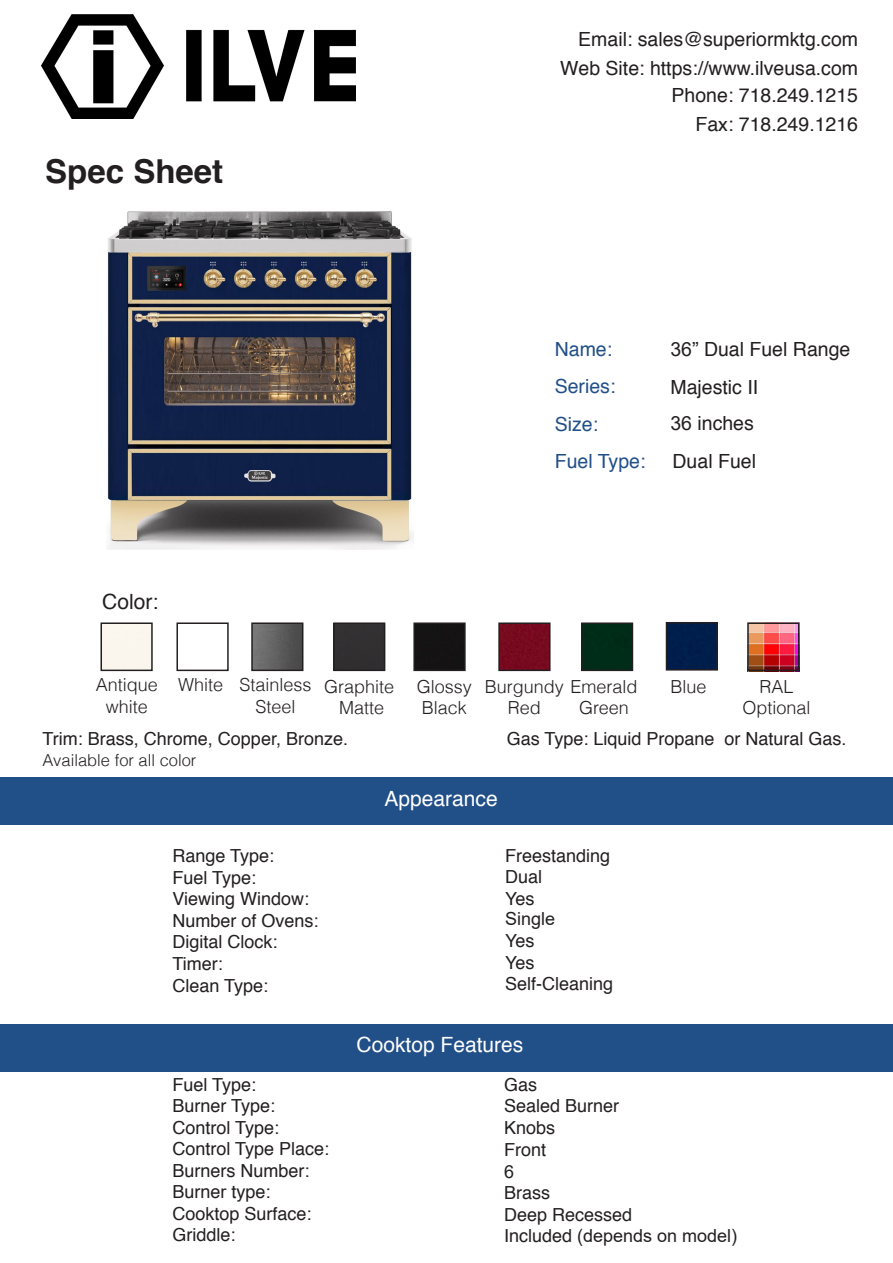
<style>
.page{position:relative;width:893px;height:1263px;background:#fff}
.page>*{position:absolute;margin:0;border:0;box-sizing:border-box;transform-origin:0 0}
.t1{font:700 33px "Helvetica";color:#231f20}
.t2{font:21px "Helvetica";color:#fff}
.t3{font:21px "Helvetica";color:#231f20}
.t4{font:19.5px/28.5px "Helvetica";color:#231f20;text-align:right}
.t5{font:19.5px "Helvetica";color:#214f88}
.t6{font:18px/21.5px "Helvetica";color:#231f20}
.t7{font:300 18px "Helvetica";color:#231f20}
.t8{font:300 16.5px "Helvetica";color:#231f20}
.s1{font-family:"Arial"}
</style>
<div class="page">
<div style="left:0;top:778px;width:893px;height:47px;background:#214f88"></div>
<div style="left:0;top:1024px;width:893px;height:47px;background:#214f88"></div>
<img style="left:750px;top:625px;width:46px;height:43px">
<img style="left:41px;top:14px;width:314px;height:104px">
<div style="left:100px;top:622px;width:53px;height:49px;border:2px solid #231f20"></div>
<div style="left:416px;top:625px;width:47px;height:43px;background:#151314"></div>
<div style="left:413px;top:622px;width:53px;height:49px;border:2px solid #231f20"></div>
<div style="left:176px;top:622px;width:53px;height:49px;border:2px solid #231f20"></div>
<div style="left:501px;top:625px;width:46px;height:43px;background:#770a1f"></div>
<div style="left:498px;top:622px;width:52px;height:49px;border:2px solid #231f20"></div>
<img style="left:254px;top:625px;width:46px;height:43px">
<div style="left:251px;top:622px;width:52px;height:49px;border:2px solid #231f20"></div>
<div style="left:584px;top:625px;width:46px;height:43px;background:#002d18"></div>
<div style="left:581px;top:622px;width:52px;height:49px;border:2px solid #231f20"></div>
<div style="left:669px;top:625px;width:46px;height:42px;background:#001e4c"></div>
<div style="left:666px;top:622px;width:52px;height:48px;border:2px solid #231f20"></div>
<div style="left:336px;top:625px;width:46px;height:43px;background:#313031"></div>
<div style="left:333px;top:622px;width:52px;height:49px;border:2px solid #231f20"></div>
<div style="left:747px;top:622px;width:52px;height:49px;border:2px solid #231f20"></div>
<img style="left:107px;top:211px;width:306px;height:339px">
<p class="t1" style="left:45px;top:145px;width:179px">Spec Sheet</p>
<p class="t4" style="left:560px;top:25px;width:300px">Email: sales@superiormktg.com<br>Web Site: https://www.ilveusa.com<br>Phone: 718.249.1215<br>Fax: 718.249.1216</p>
<p class="t5" style="left:555px;top:334px;width:59px">Name:</p>
<p class="t5" style="left:555px;top:371px;width:62px">Series:</p>
<p class="t5" style="left:555px;top:409px;width:45px">Size:</p>
<p class="t4" style="left:670px;top:331px;width:181px;line-height:37px;text-align:left"><span class="s1">36</span>” Dual Fuel Range<br>Majestic II<br><span class="s1">36</span> inches</p>
<p class="t5" style="left:555px;top:446px;width:92px">Fuel Type:</p>
<p class="t4" style="left:673px;top:448px;width:85px">Dual Fuel</p>
<p class="t3" style="left:102px;top:585px;width:58px">Color:</p>
<p class="t7" style="left:96px;top:670px;width:64px">Antique</p>
<p class="t7" style="left:106px;top:692px;width:44px">white</p>
<p class="t7" style="left:178px;top:670px;width:47px">White</p>
<p class="t7" style="left:239px;top:670px;width:74px">Stainless</p>
<p class="t7" style="left:255px;top:692px;width:42px">Steel</p>
<p class="t7" style="left:324px;top:672px;width:72px">Graphite</p>
<p class="t7" style="left:339px;top:693px;width:47px">Matte</p>
<p class="t7" style="left:417px;top:672px;width:57px">Glossy</p>
<p class="t7" style="left:422px;top:693px;width:47px">Black</p>
<p class="t7" style="left:485px;top:672px;width:154px">Burgundy Emerald</p>
<p class="t7" style="left:508px;top:693px;width:35px">Red</p>
<p class="t7" style="left:579px;top:693px;width:51px">Green</p>
<p class="t7" style="left:670px;top:672px;width:38px">Blue</p>
<p class="t7" style="left:759px;top:672px;width:36px">RAL</p>
<p class="t7" style="left:742px;top:693px;width:70px">Optional</p>
<p class="t6" style="left:43px;top:728px;width:307px">Trim: Brass, Chrome, Copper, Bronze.</p>
<p class="t8" style="left:43px;top:747px;width:155px">Available for all color</p>
<p class="t6" style="left:507px;top:728px;width:341px">Gas Type: Liquid Propane or Natural Gas.</p>
<p class="t6" style="left:172px;top:845px;width:103px">Range Type:</p>
<p class="t6" style="left:172px;top:867px;width:85px">Fuel Type:</p>
<p class="t6" style="left:172px;top:889px;width:138px">Viewing Window:</p>
<p class="t6" style="left:172px;top:910px;width:148px">Number of Ovens:</p>
<p class="t6" style="left:172px;top:932px;width:107px">Digital Clock:</p>
<p class="t6" style="left:172px;top:953px;width:52px">Timer:</p>
<p class="t6" style="left:172px;top:975px;width:97px">Clean Type:</p>
<p class="t2" style="left:384px;top:782px;width:115px">Appearance</p>
<p class="t6" style="left:505px;top:845px;width:110px">Freestanding<br>Dual<br>Yes<br><span class="s1">Single<br></span>Yes<br>Yes<br>Self-Cleaning</p>
<p class="t2" style="left:357px;top:1028px;width:168px">Cooktop Features</p>
<p class="t6" style="left:172px;top:1074px;width:158px">Fuel Type:<br>Burner Type:<br>Control Type:<br>Control Type Place:<br>Burners Number:<br>Burne<span class="s1">r</span> type:<br>Cooktop Surface:<br>Griddle:</p>
<p class="t6" style="left:504px;top:1074px;width:235px">Gas<br>Sealed Burner<br>Knobs<br>Front<br><span class="s1">6<br></span>Brass<br>Deep Recessed<br>Included <span class="s1">(depends on model)</span></p>
</div>
